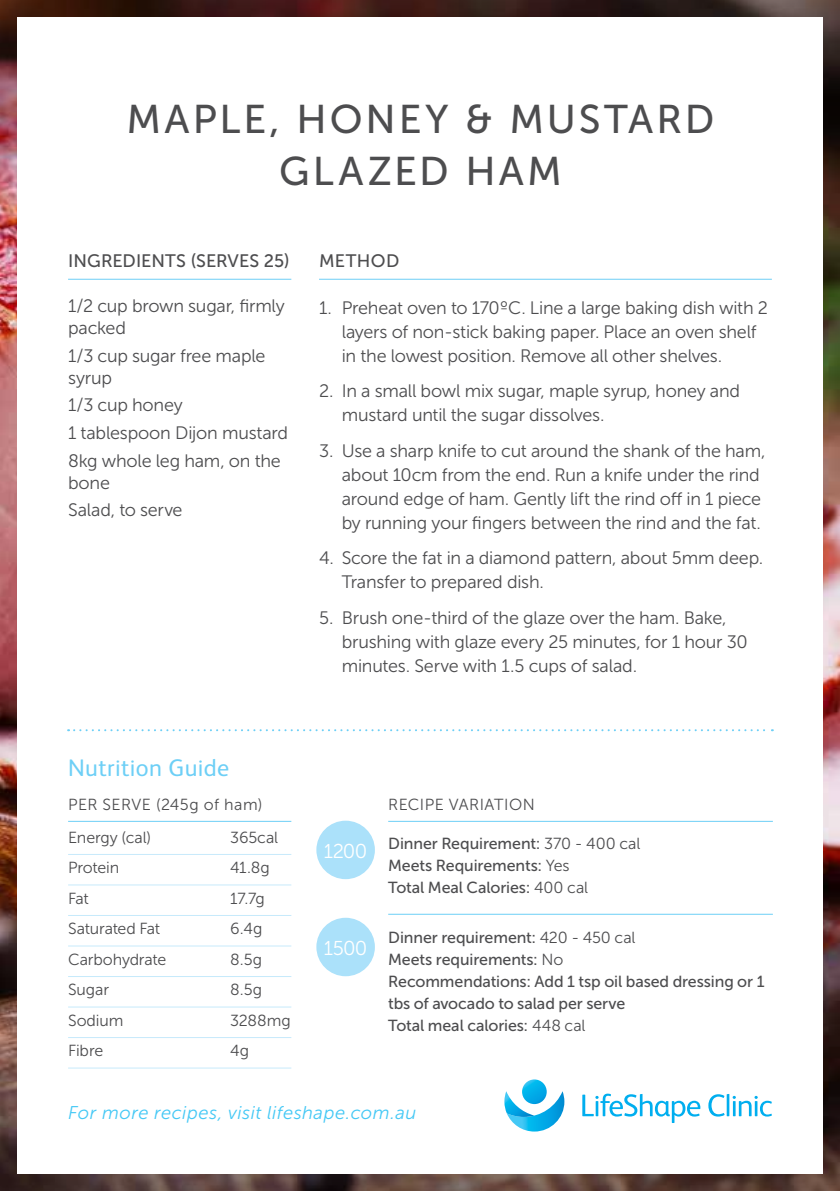
<style>
.page{position:relative;width:840px;height:1191px;background:#fff}
.page>*{position:absolute;margin:0;border:0;box-sizing:border-box;transform-origin:0 0}
.t1{font:40px/52px "Museo Sans 500";letter-spacing:.075em;color:#4d4d4f;text-align:center}
.t2{font:24px "FS Albert";letter-spacing:.015em;color:#6dcff6}
.t3{font:20px "Museo Sans 300";letter-spacing:-.03em;color:#fff}
.t4{font:italic 18.4px "Museo Sans 300";letter-spacing:.025em;color:#44c8f5}
.t5{font:18px/24px "Museo Sans 300";letter-spacing:-.015em;color:#4d4d4f}
.t6{font:18px "Museo Sans 500";letter-spacing:.005em;color:#4d4d4f}
.t7{font:16px/22px "Museo Sans 500";letter-spacing:-.005em;color:#4d4d4f}
.t8{font:16px "Museo Sans 300";letter-spacing:-.005em;color:#4d4d4f}
.t9{font:16px/33.4px "Museo Sans 300";letter-spacing:.015em;color:#4d4d4f}
.t10{font:16px "Museo Sans 300";letter-spacing:.03em;color:#4d4d4f}
.s1{font-family:"Museo Sans 300"}
</style>
<div class="page">
<img style="left:0;top:255px;width:839px;height:686px">
<svg style="left:0;top:941px;width:839px;height:250px;background:#533c36"></svg>
<svg style="left:0;top:0;width:839px;height:255px;background:#4b2a27"></svg>
<div style="left:17px;top:17px;width:805px;height:1157px;background:#fff"></div>
<hr style="left:68px;top:279px;width:223px;height:1px;background:#6dcff6">
<hr style="left:319px;top:279px;width:452px;height:1px;background:#6dcff6">
<svg style="left:521px;top:1079px;width:25px;height:25px"></svg>
<svg style="left:504px;top:1091px;width:60px;height:40px"></svg>
<svg style="left:582px;top:1093px;width:118px;height:30px"></svg>
<svg style="left:708px;top:1094px;width:16px;height:22px"></svg>
<hr style="left:726px;top:1094px;width:3px;height:22px;background:#00aeef">
<svg style="left:732px;top:1095px;width:39px;height:21px"></svg>
<svg style="left:68px;top:729px;width:704px;height:2px"></svg>
<hr style="left:68px;top:821px;width:223px;height:1px;background:#6dcff6">
<hr style="left:68px;top:854px;width:223px;height:1px;background:#c7eafb">
<hr style="left:68px;top:884px;width:223px;height:1px;background:#c7eafb">
<hr style="left:68px;top:915px;width:223px;height:1px;background:#c7eafb">
<hr style="left:68px;top:945px;width:223px;height:1px;background:#c7eafb">
<hr style="left:68px;top:976px;width:223px;height:1px;background:#c7eafb">
<hr style="left:68px;top:1006px;width:223px;height:1px;background:#c7eafb">
<hr style="left:68px;top:1037px;width:223px;height:1px;background:#c7eafb">
<hr style="left:68px;top:1067px;width:223px;height:1px;background:#c7eafb">
<hr style="left:388px;top:821px;width:384px;height:1px;background:#6dcff6">
<div style="left:316px;top:820px;width:58px;height:59px;background:#abe1fa;border-radius:50%"></div>
<div style="left:316px;top:917px;width:58px;height:59px;background:#abe1fa;border-radius:50%"></div>
<hr style="left:388px;top:913px;width:384px;height:1px;background:#6dcff6">
<h1 class="t1" style="left:126px;top:93px;width:589px">MAPLE, HONEY &amp; MUSTARD<br>GLAZED HAM</h1>
<p class="t6" style="left:68px;top:251px;width:223px">INGREDIENTS (SERVES 25)</p>
<p class="t5" style="left:68px;top:295px;width:218px;line-height:22px">1/2 cup brown sugar, firmly packed</p>
<p class="t5" style="left:68px;top:345px;width:199px;line-height:22px">1/3 cup sugar free maple syrup</p>
<p class="t5" style="left:68px;top:391px;width:221px;line-height:27.6px">1/3 cup honey<br>1 tablespoon Dijon mustard<br>8kg whole leg ham, on the</p>
<p class="t5" style="left:68px;top:469px;width:116px;line-height:27.6px">bone<br>Salad, to serve</p>
<p class="t6" style="left:319px;top:251px;width:82px">METHOD</p>
<p class="t5" style="left:341px;top:296px;width:427px;text-indent:-23px">1. Preheat oven to 170ºC. Line a large baking dish with 2 layers of non-stick baking paper. Place an oven shelf in the lowest position. Remove all other shelves.</p>
<p class="t5" style="left:341px;top:379px;width:400px;text-indent:-23px">2. In a small bowl mix sugar, maple syrup, honey and mustard until the sugar dissolves.</p>
<p class="t5" style="left:341px;top:439px;width:425px;text-indent:-23px">3. Use a sharp knife to cut around the shank of the ham, about 10cm from the end. Run a knife under the rind around edge of ham. Gently lift the rind off in 1 piece by running your fingers between the rind and the fat.</p>
<p class="t5" style="left:341px;top:546px;width:423px;text-indent:-23px">4. Score the fat in a diamond pattern, about 5mm deep.<br>Transfer to prepared dish.</p>
<p class="t5" style="left:341px;top:605px;width:407px;text-indent:-23px">5. Brush one-third of the glaze over the ham. Bake, brushing with glaze every 25 minutes, for 1 hour 30 minutes. Serve with 1.5 cups of salad.</p>
<h2 class="t2" style="left:68px;top:754px;width:162px">Nutrition Guide</h2>
<p class="t9" style="left:68px;top:787px;width:196px">PER SERVE (245g of ham)<br>Energy (cal)</p>
<p class="t8" style="left:230px;top:828px;width:49px">365cal</p>
<p class="t8" style="left:68px;top:859px;width:53px">Protein</p>
<p class="t8" style="left:230px;top:859px;width:41px">41.8g</p>
<p class="t8" style="left:68px;top:889px;width:22px">Fat</p>
<p class="t8" style="left:230px;top:889px;width:36px">17.7g</p>
<p class="t8" style="left:68px;top:920px;width:94px">Saturated Fat</p>
<p class="t8" style="left:230px;top:920px;width:34px">6.4g</p>
<p class="t8" style="left:68px;top:950px;width:100px">Carbohydrate</p>
<p class="t8" style="left:230px;top:950px;width:33px">8.5g</p>
<p class="t8" style="left:68px;top:981px;width:42px">Sugar</p>
<p class="t8" style="left:230px;top:981px;width:33px">8.5g</p>
<p class="t8" style="left:68px;top:1011px;width:57px">Sodium</p>
<p class="t8" style="left:230px;top:1011px;width:62px">3288mg</p>
<p class="t8" style="left:68px;top:1042px;width:37px">Fibre</p>
<p class="t8" style="left:230px;top:1042px;width:20px">4g</p>
<p class="t3" style="left:323px;top:840px;width:45px">1200</p>
<p class="t3" style="left:323px;top:937px;width:45px">1500</p>
<p class="t10" style="left:388px;top:795px;width:148px">RECIPE VARIATION</p>
<p class="t7" style="left:388px;top:832px;width:253px">Dinner Requirement: <span class="s1">370 - 400 cal<br></span>Meets Requirements: <span class="s1">Yes<br></span>Total Meal Calories: <span class="s1">400 cal</span></p>
<p class="t7" style="left:388px;top:926px;width:377px">Dinner requirement: <span class="s1">420 - 450 cal<br></span>Meets requirements: <span class="s1">No<br></span>Recommendations: Add 1 tsp oil based dressing or 1 tbs of avocado to salad per serve<br>Total meal calories: <span class="s1">448 cal</span></p>
<p class="t4" style="left:68px;top:1103px;width:350px">For more recipes, visit lifeshape.com.au</p>
</div>
